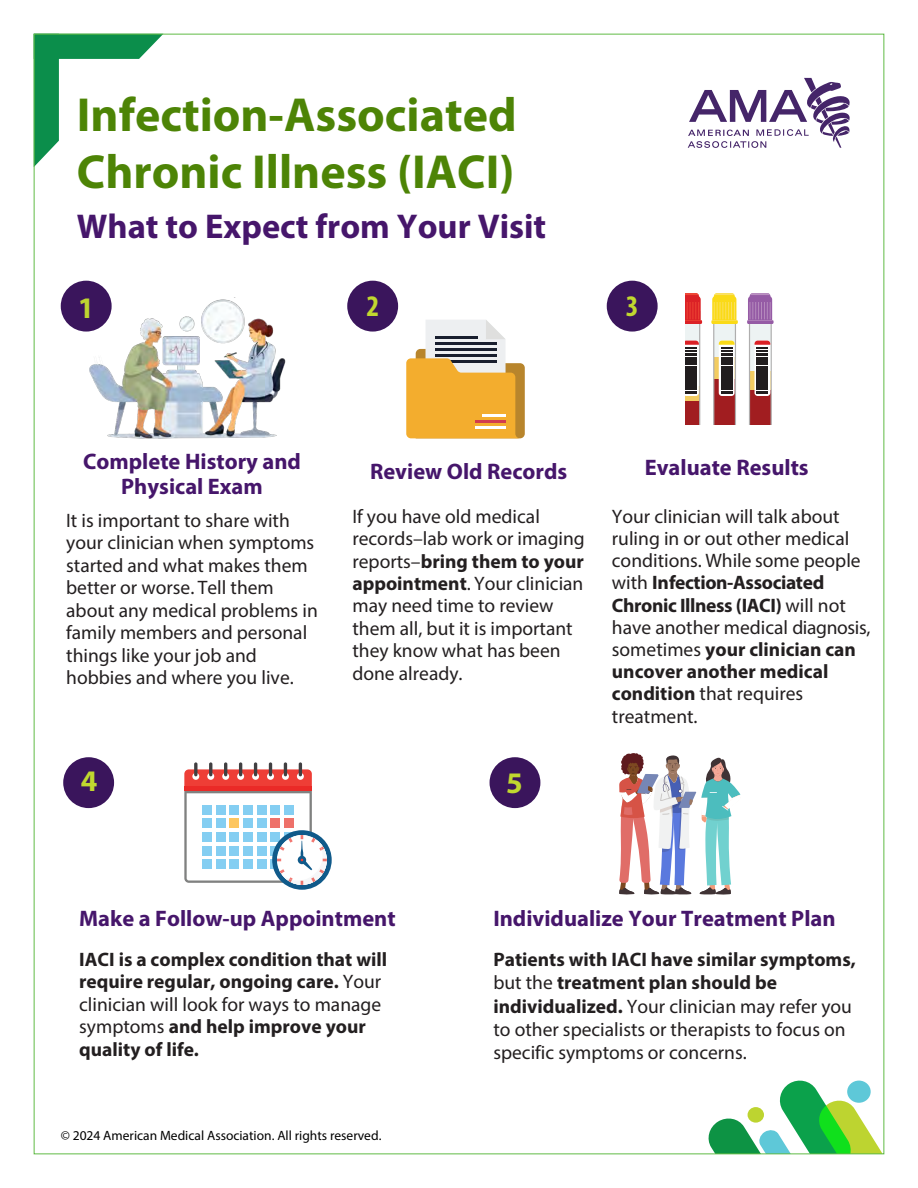
<style>
.page{position:relative;width:918px;height:1188px;background:#fff}
.page>*{position:absolute;margin:0;border:0;box-sizing:border-box;transform-origin:0 0}
.t1{font:700 48px/57.6px "Myriad Pro";color:#4d8406}
.t2{font:700 34.5px "Myriad Pro";color:#46166b}
.t3{font:700 condensed 30px "Myriad Pro";color:#c1d82f}
.t4{font:700 30px "Myriad Pro";color:#c1d82f}
.t5{font:700 30px "Myriad Pro";color:#bed530}
.t6{font:700 22.5px/25px "Myriad Pro";color:#46166b;text-align:center}
.t7{font:19.5px/22.2px "Myriad Pro";color:#231f20}
.t8{font:700 19.5px/22.5px "Myriad Pro";color:#231f20}
.t9{font:13.5px "Myriad Pro";color:#000}
.s1{font-weight:700}
.s2{font-weight:400}
</style>
<div class="page">
<hr style="left:194px;top:762px;width:3px;height:14px;background:#413f41;border-radius:2px">
<hr style="left:209px;top:762px;width:3px;height:14px;background:#413f41;border-radius:2px">
<hr style="left:224px;top:762px;width:3px;height:14px;background:#413f41;border-radius:2px">
<hr style="left:239px;top:762px;width:3px;height:14px;background:#413f41;border-radius:2px">
<hr style="left:254px;top:762px;width:3px;height:14px;background:#413f41;border-radius:2px">
<hr style="left:269px;top:762px;width:3px;height:14px;background:#413f41;border-radius:2px">
<hr style="left:284px;top:762px;width:3px;height:14px;background:#413f41;border-radius:2px">
<hr style="left:299px;top:762px;width:3px;height:14px;background:#413f41;border-radius:2px">
<svg style="left:184px;top:769px;width:148px;height:121px"></svg>
<svg style="left:619px;top:753px;width:122px;height:141px"></svg>
<svg style="left:406px;top:320px;width:119px;height:118px;background:#e2b970"></svg>
<hr style="left:475px;top:426px;width:31px;height:2px;background:#fff">
<hr style="left:475px;top:420px;width:31px;height:3px;background:#d23c4d">
<hr style="left:482px;top:415px;width:24px;height:2px;background:#fff">
<svg style="left:688px;top:78px;width:162px;height:70px"></svg>
<div style="left:347px;top:281px;width:51px;height:51px;background:#3a155c;border-radius:50%"></div>
<div style="left:607px;top:281px;width:51px;height:51px;background:#3a155c;border-radius:50%"></div>
<div style="left:63px;top:757px;width:51px;height:51px;background:#3a155c;border-radius:50%"></div>
<div style="left:490px;top:757px;width:50px;height:51px;background:#3a155c;border-radius:50%"></div>
<svg style="left:685px;top:293px;width:17px;height:132px;background:#b06f6c"></svg>
<svg style="left:711px;top:293px;width:27px;height:132px"></svg>
<svg style="left:747px;top:293px;width:26px;height:132px"></svg>
<svg style="left:36px;top:36px;width:125px;height:129px"></svg>
<img style="left:89px;top:299px;width:197px;height:140px">
<div style="left:61px;top:281px;width:51px;height:51px;background:#3a155c;border-radius:50%"></div>
<svg style="left:708px;top:1080px;width:174px;height:72px"></svg>
<h1 class="t1" style="left:77px;top:84px;width:441px">Infection-Associated<br>Chronic Illness (IACI)</h1>
<h2 class="t2" style="left:77px;top:204px;width:471px">What to Expect from Your Visit</h2>
<h3 class="t5" style="left:78px;top:288px;width:18px">1</h3>
<p class="t3" style="left:366px;top:287px;width:14px">2</p>
<p class="t3" style="left:626px;top:287px;width:14px">3</p>
<p class="t6" style="left:83px;top:449px;width:219px">Complete History and<br>Physical Exam</p>
<p class="t7" style="left:66px;top:508px;width:253px">It is important to share with your clinician when symptoms started and what makes them better or worse. Tell them about any medical problems in family members and personal things like your job and hobbies and where you live.</p>
<p class="t7" style="left:612px;top:505px;width:260px">Your clinician will talk about ruling in or out other medical conditions. While some people with <span class="s1">Infection-Associated<br>Chronic Illness (IACI)</span> will not have another medical diagnosis, sometimes <span class="s1">your clinician can uncover another medical condition</span> that requires treatment.</p>
<p class="t6" style="left:645px;top:454px;width:166px">Evaluate Results</p>
<p class="t6" style="left:370px;top:458px;width:199px">Review Old Records</p>
<p class="t7" style="left:352px;top:505px;width:234px">If you have old medical records–lab work or imaging reports–<span class="s1">bring them to your appointment</span>. Your clinician may need time to review them all, but it is important they know what has been done already.</p>
<h3 class="t4" style="left:81px;top:761px;width:18px">4</h3>
<p class="t6" style="left:79px;top:905px;width:318px">Make a Follow-up Appointment</p>
<p class="t8" style="left:79px;top:947px;width:310px">IACI is a complex condition that will require regular, ongoing care. <span class="s2">Your clinician will look for ways to manage symptoms</span> and help improve your quality of life.</p>
<p class="t9" style="left:61px;top:1127px;width:322px">© 2024 American Medical Association. All rights reserved.</p>
<p class="t4" style="left:506px;top:763px;width:18px">5</p>
<p class="t6" style="left:493px;top:905px;width:344px">Individualize Your Treatment Plan</p>
<p class="t7" style="left:493px;top:947px;width:364px;line-height:23.4px"><span class="s1">Patients with IACI have similar symptoms, </span>but the <span class="s1">treatment plan should be individualized.</span> Your clinician may refer you to other specialists or therapists to focus on specific symptoms or concerns.</p>
</div>
